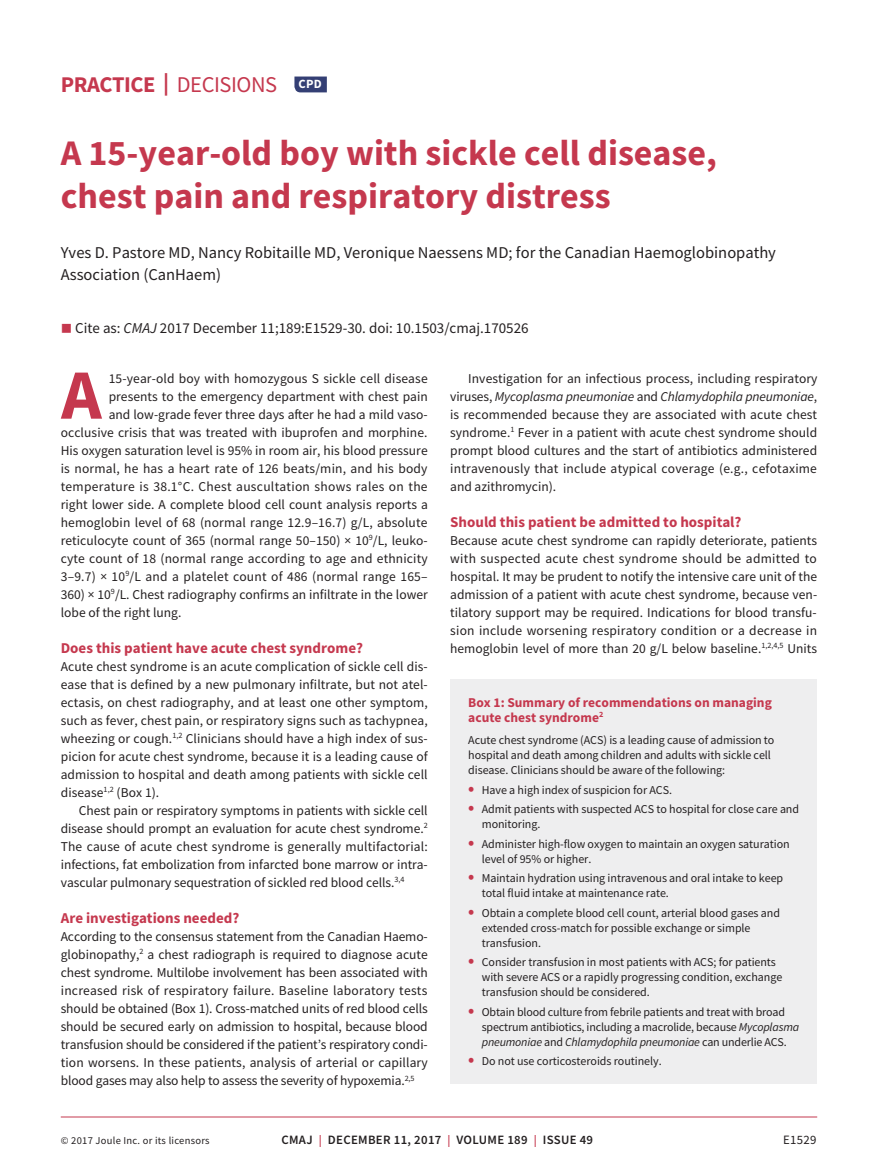
<style>
.page{position:relative;width:878px;height:1175px;background:#fff}
.page>*{position:absolute;margin:0;border:0;box-sizing:border-box;transform-origin:0 0}
.t1{font:700 70.65px "Source Sans Pro";color:#c5384e}
.t2{font:700 36px/43.2px "Source Sans Pro";color:#c5384e}
.t3{font:700 22.5px "Source Sans Pro";letter-spacing:-.02em;color:#c5384e}
.t4{font:16.5px/22.5px "Source Sans Pro";color:#231f20}
.t5{font:700 15px "Source Sans Pro";color:#c5384e}
.t6{font:15px "Source Sans Pro";color:#231f20}
.t7{font:13.5px/18px "Source Sans Pro";letter-spacing:.005em;color:#231f20;text-align:justify}
.t8{font:700 13.5px/15px "Source Sans Pro";color:#c5384e}
.t9{font:600 12.75px "Source Sans Pro";letter-spacing:.025em;color:#231f20}
.t10{font:12.75px "Source Sans Pro";letter-spacing:.025em;color:#231f20}
.t11{font:700 12.6px "Source Sans Pro";color:#fff}
.t12{font:12px/15px "Source Sans Pro";letter-spacing:-.005em;color:#231f20}
.t13{font:10.5px "Source Sans Pro";letter-spacing:.025em;color:#231f20}
.s1{font-weight:400}
.s2{color:#c5384e}
.s3{font-style:italic}
.s4{font-weight:700;font-size:18px;color:#c5384e}
.s5{font-size:12px;color:#c5384e}
</style>
<div class="page">
<hr style="left:61px;top:1116px;width:756px;height:1px;background:#c5384e">
<div style="left:450px;top:678px;width:367px;height:405px;background:#eeeeef"></div>
<svg style="left:294px;top:76px;width:33px;height:16px"></svg>
<h3 class="t3" style="left:61px;top:69px;width:218px">PRACTICE | <span class="s1">DECISIONS</span></h3>
<p class="t11" style="left:298px;top:76px;width:25px">CPD</p>
<h2 class="t2" style="left:61px;top:131px;width:657px">A 15-year-old boy with sickle cell disease, chest pain and respiratory distress</h2>
<p class="t4" style="left:61px;top:241px;width:716px">Yves D. Pastore MD, Nancy Robitaille MD, Veronique Naessens MD; for the Canadian Haemoglobinopathy<br>Association (CanHaem)</p>
<p class="t6" style="left:61px;top:318px;width:469px"><span class="s2">■</span> Cite as: <span class="s3">CMAJ</span> 2017 December 11;189:E1529-30. doi: 10.1503/cmaj.170526</p>
<h1 class="t1" style="left:61px;top:347px;width:42px">A</h1>
<p class="t7" style="left:109px;top:369px;width:320px">15-year-old boy with homozygous S sickle cell disease</p>
<p class="t7" style="left:109px;top:387px;width:320px">presents to the emergency department with chest pain</p>
<p class="t7" style="left:109px;top:405px;width:320px">and low-grade fever three days after he had a mild vaso-</p>
<p class="t7" style="left:61px;top:423px;width:368px">occlusive crisis that was treated with ibuprofen and morphine.</p>
<p class="t7" style="left:61px;top:441px;width:368px">His oxygen saturation level is 95% in room air, his blood pressure</p>
<p class="t7" style="left:61px;top:459px;width:368px">is normal, he has a heart rate of 126 beats/min, and his body</p>
<p class="t7" style="left:61px;top:477px;width:368px">temperature is 38.1°C. Chest auscultation shows rales on the</p>
<p class="t7" style="left:61px;top:495px;width:368px">right lower side. A complete blood cell count analysis reports a</p>
<p class="t7" style="left:61px;top:513px;width:368px">hemoglobin level of 68 (normal range 12.9–16.7) g/L, absolute</p>
<p class="t7" style="left:61px;top:531px;width:368px">reticulocyte count of 365 (normal range 50–150) × 10<sup>9</sup>/L, leuko-</p>
<p class="t7" style="left:61px;top:549px;width:368px">cyte count of 18 (normal range according to age and ethnicity</p>
<p class="t7" style="left:61px;top:567px;width:368px">3–9.7) × 10<sup>9</sup>/L and a platelet count of 486 (normal range 165–</p>
<p class="t7" style="left:61px;top:585px;width:368px">360) × 10<sup>9</sup>/L. Chest radiography confirms an infiltrate in the lower</p>
<p class="t7" style="left:61px;top:603px;width:122px">lobe of the right lung.</p>
<p class="t5" style="left:61px;top:637px;width:304px">Does this patient have acute chest syndrome?</p>
<p class="t7" style="left:61px;top:657px;width:368px">Acute chest syndrome is an acute complication of sickle cell dis&shy;ease that is defined by a new pulmonary infiltrate, but not atel&shy;ectasis, on chest radiography, and at least one other symptom, such as fever, chest pain, or respiratory signs such as tachypnea, wheezing or cough.<sup>1,2</sup> Clinicians should have a high index of sus&shy;picion for acute chest syndrome, because it is a leading cause of admission to hospital and death among patients with sickle cell disease<sup>1,2</sup> (Box 1).</p>
<p class="t7" style="left:61px;top:801px;width:368px;text-indent:18px">Chest pain or respiratory symptoms in patients with sickle cell disease should prompt an evaluation for acute chest syndrome.<sup>2<br></sup>The cause of acute chest syndrome is generally multifactorial: infections, fat embolization from infarcted bone marrow or intra&shy;vascular pulmonary sequestration of sickled red blood cells.<sup>3,4</sup></p>
<p class="t5" style="left:61px;top:907px;width:180px">Are investigations needed?</p>
<p class="t7" style="left:61px;top:927px;width:368px">According to the consensus statement from the Canadian Haemo&shy;globinopathy,<sup>2</sup> a chest radiograph is required to diagnose acute chest syndrome. Multilobe involvement has been associated with increased risk of respiratory failure. Baseline laboratory tests should be obtained (Box 1). Cross-matched units of red blood cells should be secured early on admission to hospital, because blood transfusion should be considered if the patient’s respiratory condi&shy;tion worsens. In these patients, analysis of arterial or capillary blood gases may also help to assess the severity of hypoxemia.<sup>2,5</sup></p>
<p class="t7" style="left:450px;top:369px;width:368px;text-indent:18px">Investigation for an infectious process, including respiratory viruses, <span class="s3">Mycoplasma pneumoniae</span> and <span class="s3">Chlamydophila pneumoniae</span>, is recommended because they are associated with acute chest syndrome.<sup>1</sup> Fever in a patient with acute chest syndrome should prompt blood cultures and the start of antibiotics administered intravenously that include atypical coverage (e.g., cefotaxime and azithromycin).</p>
<p class="t5" style="left:450px;top:511px;width:293px">Should this patient be admitted to hospital?</p>
<p class="t7" style="left:450px;top:531px;width:368px">Because acute chest syndrome can rapidly deteriorate, patients with suspected acute chest syndrome should be admitted to hospital. It may be prudent to notify the intensive care unit of the admission of a patient with acute chest syndrome, because ven&shy;tilatory support may be required. Indications for blood transfu&shy;sion include worsening respiratory condition or a decrease in hemoglobin level of more than 20 g/L below baseline.<sup>1,2,4,5</sup> Units</p>
<p class="t8" style="left:468px;top:694px;width:305px">Box 1: Summary of recommendations on managing acute chest syndrome<sup>2</sup></p>
<p class="t12" style="left:468px;top:732px;width:308px">Acute chest syndrome (ACS) is a leading cause of admission to hospital and death among children and adults with sickle cell disease. Clinicians should be aware of the following:</p>
<p class="t12" style="left:468px;top:782px;width:205px"><span class="s4">•</span> Have a high index of suspicion for ACS.</p>
<p class="t12" style="left:482px;top:801px;width:319px;text-indent:-14px"><span class="s4">•</span> Admit patients with suspected ACS to hospital for close care and monitoring.</p>
<p class="t12" style="left:482px;top:836px;width:309px;text-indent:-14px"><span class="s4">•</span> Administer high-flow oxygen to maintain an oxygen saturation level of 95% or higher.</p>
<p class="t12" style="left:482px;top:870px;width:303px;text-indent:-14px"><span class="s4">•</span> Maintain hydration using intravenous and oral intake to keep total fluid intake at maintenance rate.</p>
<p class="t12" style="left:482px;top:905px;width:300px;text-indent:-14px"><span class="s4">•</span> Obtain a complete blood cell count, arterial blood gases and extended cross-match for possible exchange or simple transfusion.</p>
<p class="t12" style="left:482px;top:954px;width:302px;text-indent:-14px"><span class="s4">•</span> Consider transfusion in most patients with ACS; for patients with severe ACS or a rapidly progressing condition, exchange transfusion should be considered.</p>
<p class="t12" style="left:482px;top:1004px;width:319px;text-indent:-14px"><span class="s4">•</span> Obtain blood culture from febrile patients and treat with broad spectrum antibiotics, including a macrolide, because <span class="s3">Mycoplasma pneumoniae</span> and <span class="s3">Chlamydophila pneumoniae</span> can underlie ACS.</p>
<p class="t12" style="left:468px;top:1053px;width:195px"><span class="s4">•</span> Do not use corticosteroids routinely.</p>
<p class="t13" style="left:61px;top:1134px;width:150px">© 2017 Joule Inc. or its licensors</p>
<p class="t9" style="left:281px;top:1131px;width:313px">CMAJ <span class="s5">|</span> DECEMBER 11, 2017 <span class="s5">|</span> VOLUME 189 <span class="s5">|</span> ISSUE 49</p>
<p class="t10" style="left:783px;top:1132px;width:35px">E1529</p>
</div>
